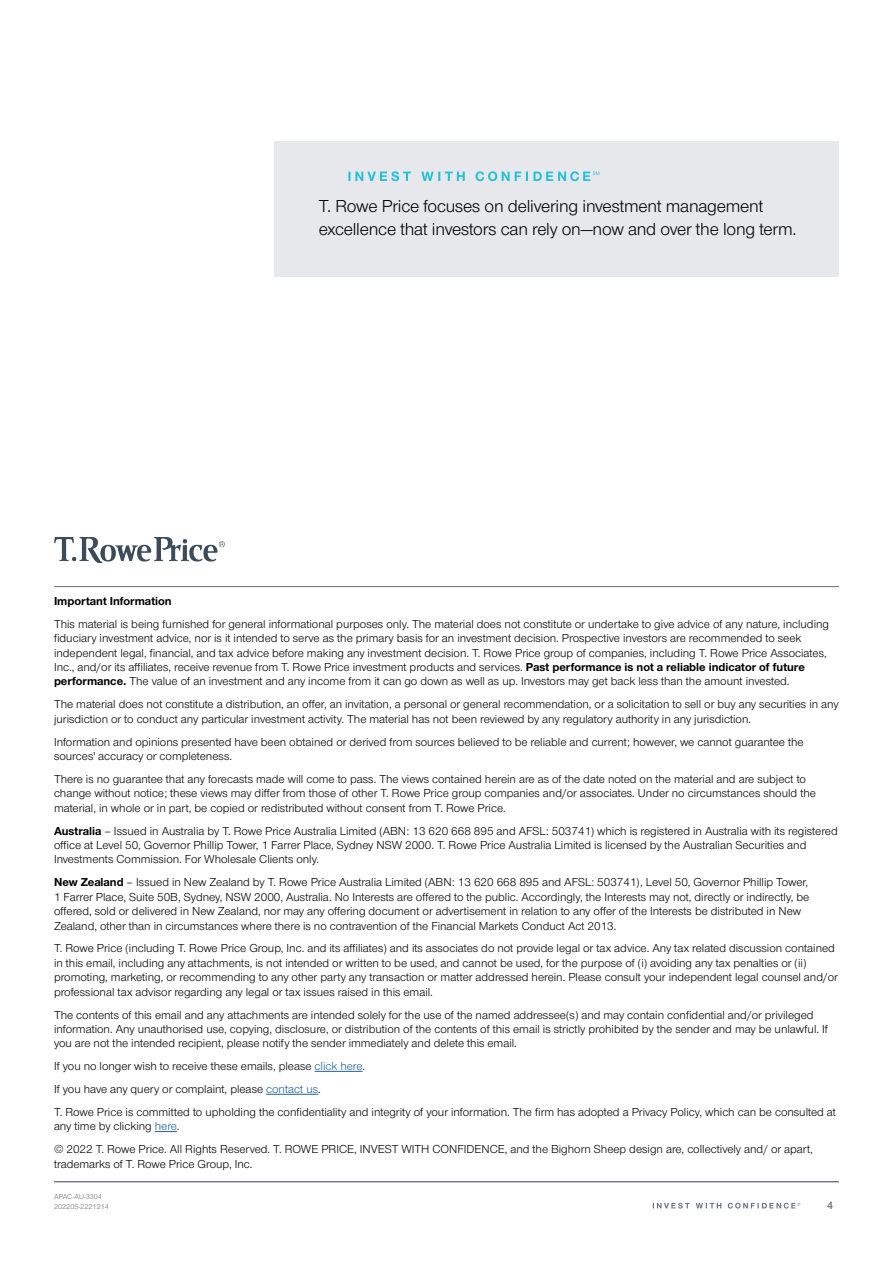
<style>
.page{position:relative;width:893px;height:1263px;background:#fff}
.page>*{position:absolute;margin:0;border:0;box-sizing:border-box;transform-origin:0 0}
.t1{font:18px/22.5px "Nimbus San Nov";letter-spacing:-.01em;color:#000}
.t2{font:12px/14.4px "Nimbus San Nov";color:#000}
.t3{font:700 12px "Nimbus San Nov";color:#000}
.t4{font:11.25px "Nimbus San Nov Sem Bol";color:#6d6e71}
.t5{font:7.5px/10.5px "Nimbus San Nov";color:#6d6e71}
.s1{font-weight:700}
.s2{color:#215e9e}
</style>
<div class="page">
<hr style="left:54px;top:586px;width:785px;height:1px;background:#67717e">
<hr style="left:315px;top:1071px;width:48px;height:1px;background:#215e9e">
<hr style="left:266px;top:1094px;width:52px;height:1px;background:#215e9e">
<svg style="left:155px;top:1131px;width:22px;height:1px"></svg>
<img style="left:54px;top:537px;width:171px;height:26px">
<div style="left:274px;top:141px;width:565px;height:135px;background:#e7e8eb"></div>
<svg style="left:348px;top:171px;width:251px;height:10px"></svg>
<hr style="left:54px;top:1181px;width:785px;height:1px;background:#67717e">
<svg style="left:653px;top:1203px;width:147px;height:5px"></svg>
<h1 class="t1" style="left:319px;top:195px;width:479px">T. Rowe Price focuses on delivering investment management excellence that investors can rely on—now and over the long term.</h1>
<p class="t3" style="left:54px;top:594px;width:119px">Important Information</p>
<p class="t2" style="left:54px;top:617px;width:777px">This material is being furnished for general informational purposes only. The material does not constitute or undertake to give advice of any nature, including fiduciary investment advice, nor is it intended to serve as the primary basis for an investment decision. Prospective investors are recommended to seek independent legal, financial, and tax advice before making any investment decision. T. Rowe Price group of companies, including T. Rowe Price Associates, Inc., and/or its affiliates, receive revenue from T. Rowe Price investment products and services. <span class="s1">Past performance is not a reliable indicator of future performance.</span> The value of an investment and any income from it can go down as well as up. Investors may get back less than the amount invested.</p>
<p class="t2" style="left:54px;top:697px;width:786px">The material does not constitute a distribution, an offer, an invitation, a personal or general recommendation, or a solicitation to sell or buy any securities in any jurisdiction or to conduct any particular investment activity. The material has not been reviewed by any regulatory authority in any jurisdiction.</p>
<p class="t2" style="left:54px;top:734px;width:751px">Information and opinions presented have been obtained or derived from sources believed to be reliable and current; however, we cannot guarantee the sources' accuracy or completeness.</p>
<p class="t2" style="left:54px;top:772px;width:763px">There is no guarantee that any forecasts made will come to pass. The views contained herein are as of the date noted on the material and are subject to change without notice; these views may differ from those of other T. Rowe Price group companies and/or associates. Under no circumstances should the material, in whole or in part, be copied or redistributed without consent from T. Rowe Price.</p>
<p class="t2" style="left:54px;top:823px;width:785px"><span class="s1">Australia</span> – Issued in Australia by T. Rowe Price Australia Limited (ABN: 13 620 668 895 and AFSL: 503741) which is registered in Australia with its registered office at Level 50, Governor Phillip Tower, 1 Farrer Place, Sydney NSW 2000. T. Rowe Price Australia Limited is licensed by the Australian Securities and<br>Investments Commission. For Wholesale Clients only.</p>
<p class="t2" style="left:54px;top:875px;width:757px"><span class="s1">New Zealand</span> – Issued in New Zealand by T. Rowe Price Australia Limited (ABN: 13 620 668 895 and AFSL: 503741), Level 50, Governor Phillip Tower, 1 Farrer Place, Suite 50B, Sydney, NSW 2000, Australia. No Interests are offered to the public. Accordingly, the Interests may not, directly or indirectly, be offered, sold or delivered in New Zealand, nor may any offering document or advertisement in relation to any offer of the Interests be distributed in New Zealand, other than in circumstances where there is no contravention of the Financial Markets Conduct Act 2013.</p>
<p class="t2" style="left:54px;top:941px;width:785px">T. Rowe Price (including T. Rowe Price Group, Inc. and its affiliates) and its associates do not provide legal or tax advice. Any tax related discussion contained in this email, including any attachments, is not intended or written to be used, and cannot be used, for the purpose of (i) avoiding any tax penalties or (ii) promoting, marketing, or recommending to any other party any transaction or matter addressed herein. Please consult your independent legal counsel and/or professional tax advisor regarding any legal or tax issues raised in this email.</p>
<p class="t2" style="left:54px;top:1007px;width:775px">The contents of this email and any attachments are intended solely for the use of the named addressee(s) and may contain confidential and/or privileged information. Any unauthorised use, copying, disclosure, or distribution of the contents of this email is strictly prohibited by the sender and may be unlawful. If you are not the intended recipient, please notify the sender immediately and delete this email.</p>
<p class="t2" style="left:54px;top:1055px;width:784px;line-height:23px">If you no longer wish to receive these emails, please <span class="s2">click here</span>.<br>If you have any query or complaint, please <span class="s2">contact us</span>.<br>T. Rowe Price is committed to upholding the confidentiality and integrity of your information. The firm has adopted a Privacy Policy, which can be consulted at</p>
<p class="t2" style="left:54px;top:1115px;width:760px;line-height:23px">any time by clicking <span class="s2">here</span>.<br>© 2022 T. Rowe Price. All Rights Reserved. T. ROWE PRICE, INVEST WITH CONFIDENCE, and the Bighorn Sheep design are, collectively and/ or apart,</p>
<p class="t2" style="left:54px;top:1157px;width:200px">trademarks of T. Rowe Price Group, Inc.</p>
<p class="t5" style="left:54px;top:1191px;width:56px">APAC-AU-3304<br>202205-2221214</p>
<p class="t4" style="left:827px;top:1198px;width:8px">4</p>
</div>
